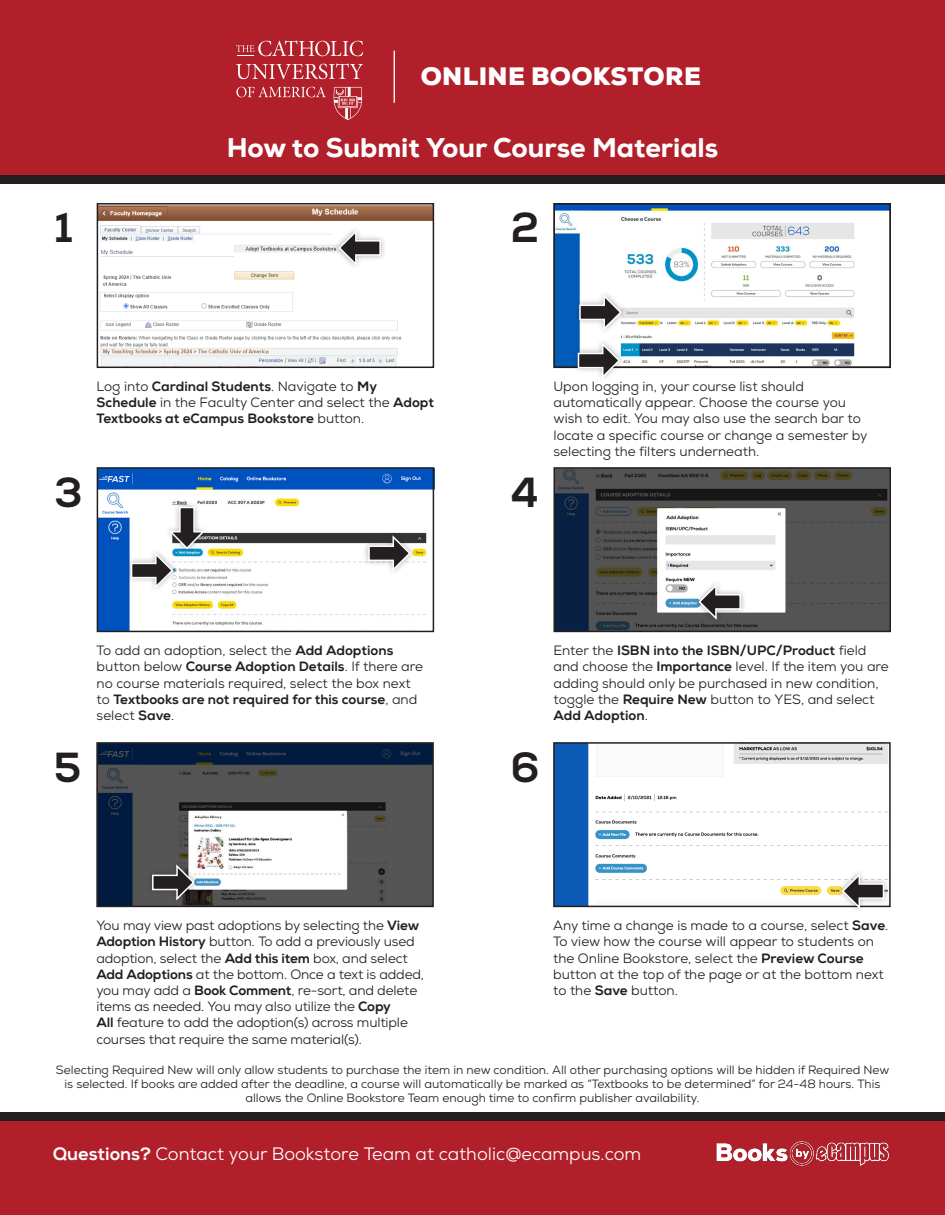
<style>
.page{position:relative;width:945px;height:1215px;background:#fff}
.page>*{position:absolute;margin:0;border:0;box-sizing:border-box;transform-origin:0 0}
.t1{font:800 42px "Nexa";color:#231f20}
.t2{font:800 27px "Nexa";color:#fff}
.t3{font:900 24.45px "Nexa";letter-spacing:.015em;color:#fff}
.t4{font:18px "Nexa";color:#fff}
.Instructions{font:13.5px/16.2px "Nexa";color:#231f20}
.t5{font:800 13.5px/16.2px "Nexa";color:#231f20}
.t6{font:12px/14.4px "Nexa";color:#231f20;text-align:center}
.s1{font-weight:400}
.s2{font-weight:800}
</style>
<div class="page">
<svg style="left:96px;top:203px;width:339px;height:165px"></svg>
<svg style="left:553px;top:203px;width:338px;height:166px"></svg>
<div style="left:573px;top:290px;width:54px;height:45px;background:#231f20;opacity:.35"></div>
<svg style="left:578px;top:293px;width:45px;height:39px"></svg>
<div style="left:572px;top:338px;width:53px;height:46px;background:#231f20;opacity:.35"></div>
<svg style="left:577px;top:341px;width:44px;height:39px"></svg>
<svg style="left:96px;top:467px;width:339px;height:166px"></svg>
<div style="left:362px;top:530px;width:54px;height:46px;background:#231f20;opacity:.35"></div>
<svg style="left:368px;top:533px;width:44px;height:40px"></svg>
<div style="left:125px;top:548px;width:53px;height:46px;background:#231f20;opacity:.35"></div>
<div style="left:164px;top:501px;width:46px;height:53px;background:#231f20;opacity:.35"></div>
<svg style="left:130px;top:506px;width:77px;height:84px"></svg>
<svg style="left:553px;top:467px;width:338px;height:166px;background:#6c6e70"></svg>
<div style="left:693px;top:579px;width:54px;height:46px;background:#231f20;opacity:.35"></div>
<svg style="left:697px;top:582px;width:45px;height:40px"></svg>
<svg style="left:96px;top:742px;width:338px;height:166px"></svg>
<div style="left:146px;top:860px;width:54px;height:46px;background:#231f20;opacity:.35"></div>
<svg style="left:151px;top:863px;width:45px;height:39px;background:#615f5f"></svg>
<svg style="left:553px;top:742px;width:338px;height:166px"></svg>
<div style="left:837px;top:868px;width:53px;height:46px;background:#231f20;opacity:.35"></div>
<svg style="left:841px;top:871px;width:44px;height:40px"></svg>
<div style="left:0;top:0;width:945px;height:180px;background:#b11f2b"></div>
<div style="left:0;top:175px;width:945px;height:9px;background:#231f20"></div>
<div style="left:0;top:1118px;width:945px;height:97px;background:#b11f2b"></div>
<div style="left:0;top:1112px;width:945px;height:9px;background:#231f20"></div>
<img style="left:716px;top:1141px;width:173px;height:25px">
<hr style="left:394px;top:51px;width:1px;height:52px;background:#fff">
<svg style="left:236px;top:87px;width:90px;height:10px"></svg>
<svg style="left:236px;top:63px;width:127px;height:16px"></svg>
<svg style="left:236px;top:40px;width:127px;height:16px"></svg>
<svg style="left:333px;top:87px;width:30px;height:33px"></svg>
<h3 class="t3" style="left:421px;top:60px;width:282px">ONLINE BOOKSTORE</h3>
<p class="t1" style="left:54px;top:202px;width:20px">1</p>
<h2 class="t2" style="left:227px;top:131px;width:493px">How to Submit Your Course Materials</h2>
<p class="t1" style="left:511px;top:202px;width:30px">2</p>
<p class="t5" style="left:97px;top:378px;width:339px"><span class="s1">Log into</span> Cardinal Students<span class="s1">. Navigate to</span> My<br>Schedule <span class="s1">in the Faculty Center and select the</span> Adopt<br>Textbooks at eCampus Bookstore <span class="s1">button.</span></p>
<h1 class="t1" style="left:54px;top:466px;width:30px">3</h1>
<p class="t1" style="left:54px;top:741px;width:29px">5</p>
<p class="Instructions" style="left:97px;top:642px;width:328px">To add an adoption, select the <span class="s2">Add Adoptions </span>button below <span class="s2">Course Adoption Details</span>. If there are no course materials required, select the box next to <span class="s2">Textbooks are not required for this course</span>, and select <span class="s2">Save</span>.</p>
<p class="Instructions" style="left:96px;top:917px;width:329px">You may view past adoptions by selecting the <span class="s2">View Adoption History</span> button. To add a previously used adoption, select the <span class="s2">Add this item</span> box, and select <span class="s2">Add Adoptions</span> at the bottom. Once a text is added, you may add a <span class="s2">Book Comment</span>, re-sort, and delete items as needed. You may also utilize the <span class="s2">Copy<br>All</span> feature to add the adoption(s) across multiple courses that require the same material(s).</p>
<p class="t1" style="left:511px;top:466px;width:30px">4</p>
<p class="Instructions" style="left:554px;top:378px;width:315px">Upon logging in, your course list should automatically appear. Choose the course you wish to edit. You may also use the search bar to locate a specific course or change a semester by selecting the filters underneath.</p>
<p class="t1" style="left:511px;top:741px;width:31px">6</p>
<p class="Instructions" style="left:554px;top:642px;width:337px">Enter the <span class="s2">ISBN into the ISBN/UPC/Product</span> field and choose the <span class="s2">Importance</span> level. If the item you are adding should only be purchased in new condition, toggle the <span class="s2">Require New</span> button to YES, and select <span class="s2">Add Adoption</span>.</p>
<p class="Instructions" style="left:553px;top:917px;width:337px">Any time a change is made to a course, select <span class="s2">Save</span>.<br>To view how the course will appear to students on the Online Bookstore, select the <span class="s2">Preview Course </span>button at the top of the page or at the bottom next to the <span class="s2">Save</span> button.</p>
<p class="t6" style="left:56px;top:1062px;width:835px">Selecting Required New will only allow students to purchase the item in new condition. All other purchasing options will be hidden if Required New is selected. If books are added after the deadline, a course will automatically be marked as “Textbooks to be determined” for 24-48 hours. This allows the Online Bookstore Team enough time to confirm publisher availability.</p>
<h3 class="t4" style="left:53px;top:1142px;width:590px"><span class="s2">Questions?</span> Contact your Bookstore Team at catholic@ecampus.com</h3>
</div>
